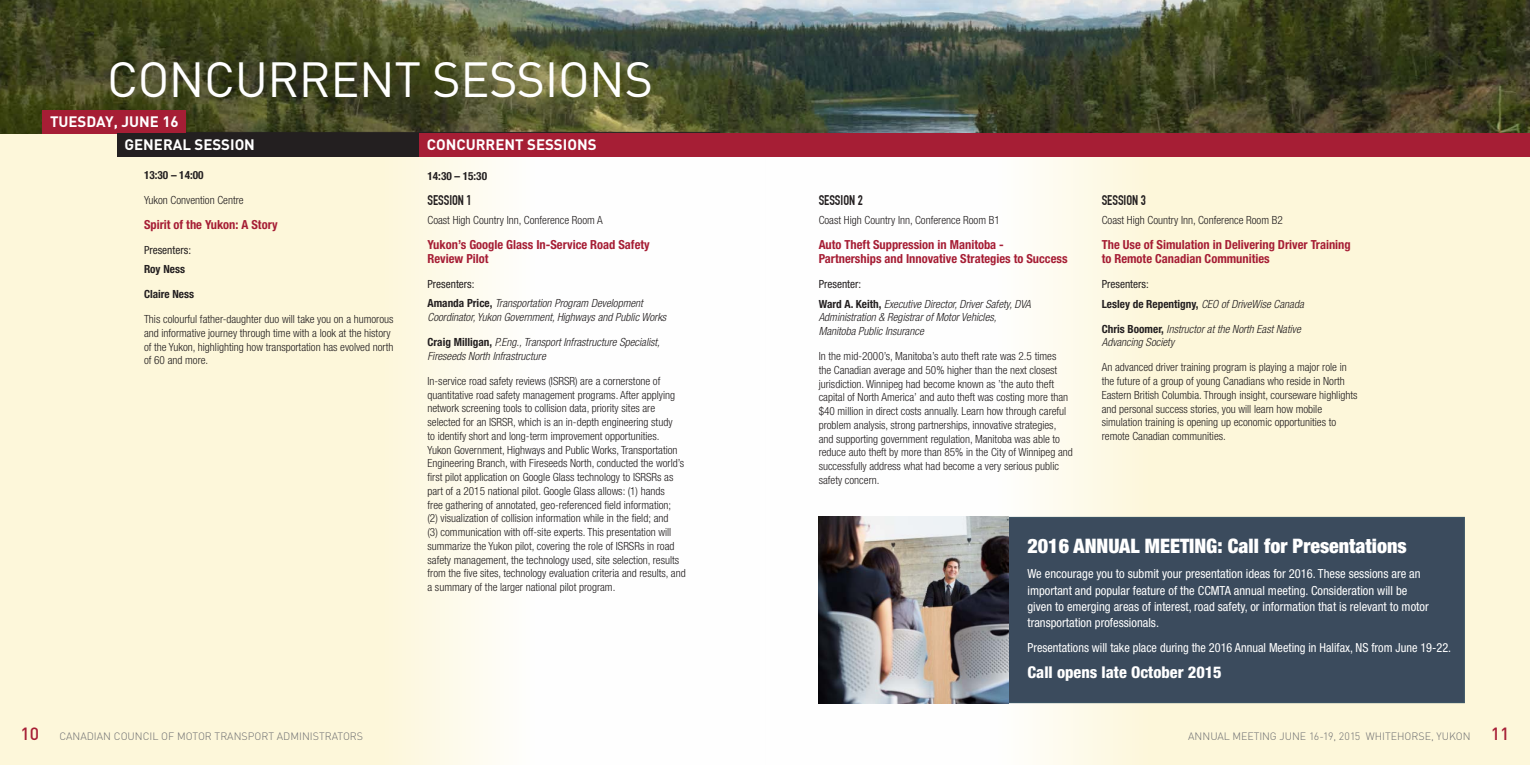
<style>
.page{position:relative;width:1530px;height:765px;background:#fff}
.page>*{position:absolute;margin:0;border:0;box-sizing:border-box;transform-origin:0 0}
.t1{font:48.75px "DIN";letter-spacing:-.01em;color:#fff}
.Session_copy{font:900 condensed 20px "Helvetica Neue";color:#fff}
.Session_copy-2{font:800 condensed 16.25px "Helvetica Neue";color:#fff}
.Date_sub_stitle{font:700 15px "DIN";color:#fff}
.General_info_main_ti{font:700 15px "DIN";color:#fff}
.Session_copy-3{font:700 13.75px "DIN Condensed";color:#231f20}
.Session_copy-4{font:condensed 12.5px/16.2px "Helvetica Neue";color:#fff}
.Session_copy-5{font:700 condensed 12.5px/13.8px "Helvetica Neue";color:#a61e35}
.Session_copy-6{font:300 condensed 11.25px/13.8px "Helvetica Neue";color:#231f20}
.Session_copy-7{font:italic 300 condensed 11.25px/13.8px "Helvetica Neue";color:#231f20}
.Session_copy-8{font:300 condensed 11.25px "Helvetica Neue LT Std";color:#231f20}
.Session_copy-9{font:condensed 11.25px "Helvetica Neue";color:#231f20}
.Session_copy-10{font:700 condensed 11.25px "Helvetica Neue LT Std";color:#231f20}
.t2{font:300 10.62px "DIN";color:#6c6d70}
.s1{font-family:"Helvetica Neue LT Std";font-weight:700;font-style:normal}
.s2{font-family:"Helvetica Neue LT Std"}
.s3{font-weight:500;font-size:17.5px;color:#a61e35}
</style>
<div class="page">
<div style="left:0;top:0;width:766px;height:765px;background:linear-gradient(to right,#fdf5cf,#feffff)"></div>
<div style="left:766px;top:0;width:764px;height:765px;background:linear-gradient(to right,#fdfeff,#fdf5cf)"></div>
<img style="left:0;top:0;width:1530px;height:133px">
<hr style="left:135px;top:132px;width:585px;height:1px;background:#231f20">
<div style="left:42px;top:110px;width:144px;height:23px;background:#a61e35"></div>
<div style="left:117px;top:133px;width:450px;height:24px;background:#231f20"></div>
<div style="left:1005px;top:517px;width:460px;height:186px;background:#3b4b5d"></div>
<img style="left:819px;top:517px;width:190px;height:186px">
<div style="left:419px;top:133px;width:1111px;height:24px;background:#a61e35"></div>
<p class="t1" style="left:107px;top:49px;width:547px">CONCURRENT SESSIONS</p>
<p class="General_info_main_ti" style="left:50px;top:112px;width:130px">TUESDAY, JUNE 16</p>
<p class="Date_sub_stitle" style="left:124px;top:135px;width:132px">GENERAL SESSION</p>
<p class="Session_copy-10" style="left:144px;top:168px;width:61px">13:30 – 14:00</p>
<p class="Session_copy-8" style="left:144px;top:193px;width:101px">Yukon Convention Centre</p>
<p class="Session_copy-5" style="left:144px;top:217px;width:135px">Spirit of the Yukon: A Story</p>
<p class="Session_copy-9" style="left:144px;top:243px;width:49px">Presenters:</p>
<p class="Session_copy-10" style="left:144px;top:262px;width:43px">Roy Ness</p>
<p class="Session_copy-10" style="left:144px;top:287px;width:52px">Claire Ness</p>
<p class="Session_copy-6" style="left:144px;top:312px;width:251px">This colourful father-daughter duo will take you on a humorous and informative journey through time with a look at the history of the Yukon, highlighting how transportation has evolved north of 60 and more.</p>
<p class="Date_sub_stitle" style="left:427px;top:135px;width:171px">CONCURRENT SESSIONS</p>
<p class="Session_copy-10" style="left:428px;top:169px;width:61px">14:30 – 15:30</p>
<p class="Session_copy-3" style="left:428px;top:192px;width:46px">SESSION 1</p>
<p class="Session_copy-6" style="left:428px;top:213px;width:177px">Coast High Country Inn, Conference Room A</p>
<p class="Session_copy-5" style="left:428px;top:238px;width:224px">Yukon’s Google Glass In-Service Road Safety<br>Review Pilot</p>
<p class="Session_copy-9" style="left:428px;top:278px;width:49px">Presenters:</p>
<p class="Session_copy-7" style="left:428px;top:297px;width:240px"><span class="s1">Amanda Price,</span> Transportation Program Development<br>Coordinator, Yukon Government, Highways and Public Works</p>
<p class="Session_copy-7" style="left:428px;top:335px;width:234px"><span class="s1">Craig Milligan,</span> P.Eng., Transport Infrastructure Specialist,<br>Fireseeds North Infrastructure</p>
<p class="Session_copy-6" style="left:428px;top:374px;width:260px">In-service road safety reviews (ISRSR) are a cornerstone of quantitative road safety management programs. After applying network screening tools to collision data, priority sites are selected for an ISRSR, which is an in-depth engineering study<br>to identify short and long-term improvement opportunities.<br>Yukon Government, Highways and Public Works, Transportation Engineering Branch, with Fireseeds North, conducted the world’s first pilot application on Google Glass technology to ISRSRs as part of a 2015 national pilot. Google Glass allows: (1) hands<br>free gathering of annotated, geo-referenced field information;<br>(2) visualization of collision information while in the field; and<br>(3) communication with off-site experts. This presentation will summarize the Yukon pilot, covering the role of ISRSRs in road safety management, the technology used, site selection, results from the five sites, technology evaluation criteria and results, and a summary of the larger national pilot program.</p>
<p class="Session_copy-3" style="left:819px;top:192px;width:46px">SESSION 2</p>
<p class="Session_copy-8" style="left:819px;top:214px;width:183px">Coast High Country Inn, Conference Room B1</p>
<p class="Session_copy-5" style="left:819px;top:238px;width:250px">Auto Theft Suppression in Manitoba -<br>Partnerships and Innovative Strategies to Success</p>
<p class="Session_copy-9" style="left:819px;top:278px;width:44px">Presenter:</p>
<p class="Session_copy-7" style="left:819px;top:297px;width:214px"><span class="s1">Ward A. Keith,</span> Executive Director, Driver Safety, DVA<br>Administration &amp; Registrar of Motor Vehicles,<br>Manitoba Public Insurance</p>
<p class="Session_copy-6" style="left:819px;top:349px;width:256px">In the mid-2000’s, Manitoba’s auto theft rate was 2.5 times<br>the Canadian average and 50% higher than the next closest jurisdiction. Winnipeg had become known as ’the auto theft capital of North America’ and auto theft was costing more than $40 million in direct costs annually. Learn how through careful problem analysis, strong partnerships, innovative strategies, and supporting government regulation, Manitoba was able to reduce auto theft by more than 85% in the City of Winnipeg and successfully address what had become a very serious public safety concern.</p>
<p class="Session_copy-3" style="left:1102px;top:192px;width:46px">SESSION 3</p>
<p class="Session_copy-6" style="left:1102px;top:214px;width:183px">Coast High Country Inn, Conference Room B2</p>
<p class="Session_copy-5" style="left:1102px;top:238px;width:251px">The Use of Simulation in Delivering Driver Training to Remote Canadian Communities</p>
<p class="Session_copy-9" style="left:1102px;top:278px;width:49px">Presenters:</p>
<p class="Session_copy-7" style="left:1102px;top:297px;width:204px"><span class="s1">Lesley de Repentigny,</span> CEO of DriveWise Canada</p>
<p class="Session_copy-7" style="left:1102px;top:322px;width:201px"><span class="s1">Chris Boomer,</span> Instructor at the North East Native<br>Advancing Society</p>
<p class="Session_copy-6" style="left:1102px;top:360px;width:257px">An advanced driver training program is playing a major role in the future of a group of young Canadians who reside in North Eastern British Columbia. Through insight, courseware highlights and personal success stories, you will learn how mobile simulation training is opening up economic opportunities to remote Canadian communities.</p>
<p class="Session_copy" style="left:1028px;top:534px;width:381px"><span class="s2">2016 ANNUAL MEETING:</span> Call for Presentations</p>
<p class="Session_copy-4" style="left:1028px;top:566px;width:403px">We encourage you to submit your presentation ideas for 2016. These sessions are an important and popular feature of the CCMTA annual meeting. Consideration will be given to emerging areas of interest, road safety, or information that is relevant to motor transportation professionals.</p>
<p class="Session_copy-4" style="left:1028px;top:640px;width:425px">Presentations will take place during the 2016 Annual Meeting in Halifax, NS from June 19-22.</p>
<p class="Session_copy-2" style="left:1028px;top:662px;width:196px">Call opens late October 2015</p>
<p class="t2" style="left:20px;top:729px;width:344px"><span class="s3">10</span> CANADIAN COUNCIL OF MOTOR TRANSPORT ADMINISTRATORS</p>
<p class="t2" style="left:1188px;top:729px;width:323px">ANNUAL MEETING JUNE 16-19, 2015 WHITEHORSE, YUKON <span class="s3">11</span></p>
</div>
